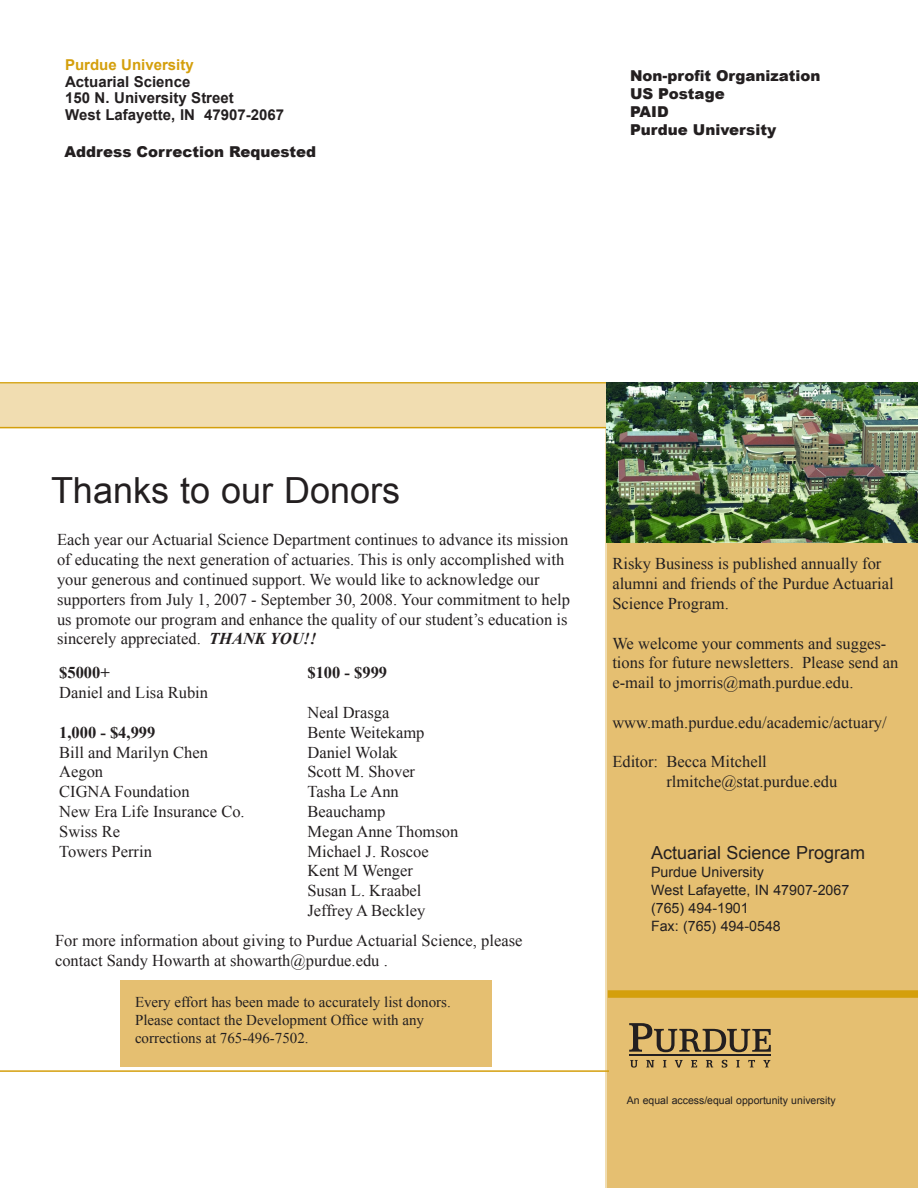
<style>
.page{position:relative;width:918px;height:1188px;background:#fff}
.page>*{position:absolute;margin:0;border:0;box-sizing:border-box;transform-origin:0 0}
.t1{font:36px "Arial";color:#231f20}
.t2{font:18px "Arial";color:#231f20}
.t3{font:16.5px/19.8px "Times New Roman";color:#231f20}
.t4{font:700 16.5px "Times New Roman";color:#231f20}
.t5{font:15px/18px "Times New Roman";color:#231f20}
.t6{font:900 15px "Arial";color:#231f20}
.t7{font:700 15px/16.5px "Arial";color:#231f20}
.t8{font:700 15px "Arial";color:#d49f0c}
.t9{font:14.25px/18px "Arial";color:#231f20}
.body{font:10.5px "Arial";color:#231f20}
.s1{font-weight:700;font-style:italic}
</style>
<div class="page">
<div style="left:0;top:384px;width:621px;height:804px;background:#f1ddb1"></div>
<div style="left:607px;top:383px;width:311px;height:805px;background:#e5bf71"></div>
<div style="left:0;top:429px;width:605px;height:759px;background:#fff"></div>
<svg style="left:629px;top:1023px;width:142px;height:29px"></svg>
<svg style="left:630px;top:1060px;width:8px;height:8px"></svg>
<svg style="left:646px;top:1060px;width:8px;height:7px"></svg>
<svg style="left:663px;top:1060px;width:3px;height:7px"></svg>
<svg style="left:675px;top:1060px;width:8px;height:8px"></svg>
<svg style="left:691px;top:1060px;width:6px;height:7px"></svg>
<svg style="left:706px;top:1060px;width:7px;height:7px"></svg>
<svg style="left:722px;top:1060px;width:5px;height:8px"></svg>
<svg style="left:736px;top:1060px;width:4px;height:7px"></svg>
<svg style="left:748px;top:1060px;width:7px;height:7px"></svg>
<svg style="left:763px;top:1060px;width:7px;height:7px"></svg>
<hr style="left:629px;top:1055px;width:142px;height:1px;background:#231f20">
<hr style="left:0;top:382px;width:918px;height:2px;background:#d49f0c">
<hr style="left:0;top:427px;width:612px;height:1px;background:#d49f0c">
<div style="left:608px;top:990px;width:310px;height:8px;background:#d49f0c"></div>
<div style="left:120px;top:980px;width:372px;height:87px;background:#e5bf71"></div>
<hr style="left:0;top:1070px;width:609px;height:2px;background:#d49f0c">
<img style="left:606px;top:383px;width:312px;height:160px">
<p class="t8" style="left:65px;top:55px;width:130px">Purdue University</p>
<p class="t7" style="left:65px;top:74px;width:127px">Actuarial Science</p>
<p class="t7" style="left:65px;top:90px;width:221px">150 N. University Street<br>West Lafayette, IN 47907-2067</p>
<p class="t6" style="left:64px;top:141px;width:253px">Address Correction Requested</p>
<p class="t6" style="left:630px;top:64px;width:192px">Non-profit Organization</p>
<p class="t6" style="left:630px;top:82px;width:96px">US Postage</p>
<p class="t6" style="left:630px;top:100px;width:40px">PAID</p>
<p class="t6" style="left:630px;top:118px;width:148px">Purdue University</p>
<p class="t1" style="left:51px;top:467px;width:351px">Thanks to our Donors</p>
<p class="t3" style="left:57px;top:530px;width:514px">Each year our Actuarial Science Department continues to advance its mission of educating the next generation of actuaries. This is only accomplished with your generous and continued support. We would like to acknowledge our supporters from July 1, 2007 - September 30, 2008. Your commitment to help us promote our program and enhance the quality of our student’s education is sincerely appreciated. <span class="s1">THANK YOU!!</span></p>
<p class="t4" style="left:59px;top:662px;width:52px">$5000+</p>
<p class="t3" style="left:59px;top:683px;width:150px">Daniel and Lisa Rubin</p>
<p class="t4" style="left:59px;top:721px;width:98px">1,000 - $4,999</p>
<p class="t3" style="left:59px;top:742px;width:150px">Bill and Marilyn Chen</p>
<p class="t3" style="left:59px;top:762px;width:45px">Aegon</p>
<p class="t3" style="left:59px;top:782px;width:132px">CIGNA Foundation</p>
<p class="t3" style="left:59px;top:801px;width:187px">New Era Life Insurance Co.</p>
<p class="t3" style="left:59px;top:821px;width:62px">Swiss Re</p>
<p class="t3" style="left:59px;top:841px;width:94px">Towers Perrin</p>
<p class="t4" style="left:307px;top:662px;width:81px">$100 - $999</p>
<p class="t3" style="left:307px;top:702px;width:84px">Neal Drasga</p>
<p class="t3" style="left:307px;top:722px;width:119px">Bente Weitekamp</p>
<p class="t3" style="left:307px;top:742px;width:92px">Daniel Wolak</p>
<p class="t3" style="left:307px;top:762px;width:109px">Scott M. Shover</p>
<p class="t3" style="left:307px;top:782px;width:93px">Tasha Le Ann</p>
<p class="t3" style="left:307px;top:801px;width:79px">Beauchamp</p>
<p class="t3" style="left:307px;top:821px;width:152px">Megan Anne Thomson</p>
<p class="t3" style="left:307px;top:841px;width:123px">Michael J. Roscoe</p>
<p class="t3" style="left:307px;top:861px;width:107px">Kent M Wenger</p>
<p class="t3" style="left:307px;top:881px;width:116px">Susan L. Kraabel</p>
<p class="t3" style="left:307px;top:900px;width:119px">Jeffrey A Beckley</p>
<p class="t3" style="left:55px;top:930px;width:469px">For more information about giving to Purdue Actuarial Science, please contact Sandy Howarth at showarth@purdue.edu .</p>
<p class="t5" style="left:135px;top:992px;width:317px">Every effort has been made to accurately list donors.<br>Please contact the Development Office with any</p>
<p class="t5" style="left:135px;top:1028px;width:175px">corrections at 765-496-7502.</p>
<p class="t3" style="left:612px;top:554px;width:283px">Risky Business is published annually for alumni and friends of the Purdue Actuarial<br>Science Program.</p>
<p class="t3" style="left:612px;top:633px;width:287px">We welcome your comments and sugges&shy;tions for future newsletters. Please send an e-mail to jmorris@math.purdue.edu.</p>
<p class="t3" style="left:612px;top:712px;width:276px">www.math.purdue.edu/academic/actuary/</p>
<p class="t3" style="left:612px;top:752px;width:156px">Editor: Becca Mitchell</p>
<p class="t3" style="left:666px;top:772px;width:173px">rlmitche@stat.purdue.edu</p>
<p class="t2" style="left:651px;top:841px;width:216px">Actuarial Science Program</p>
<p class="t9" style="left:651px;top:863px;width:114px">Purdue University</p>
<p class="t9" style="left:651px;top:881px;width:200px">West Lafayette, IN 47907-2067</p>
<p class="t9" style="left:651px;top:899px;width:131px">(765) 494-1901<br>Fax: (765) 494-0548</p>
<p class="body" style="left:627px;top:1093px;width:210px">An equal access/equal opportunity university</p>
</div>
